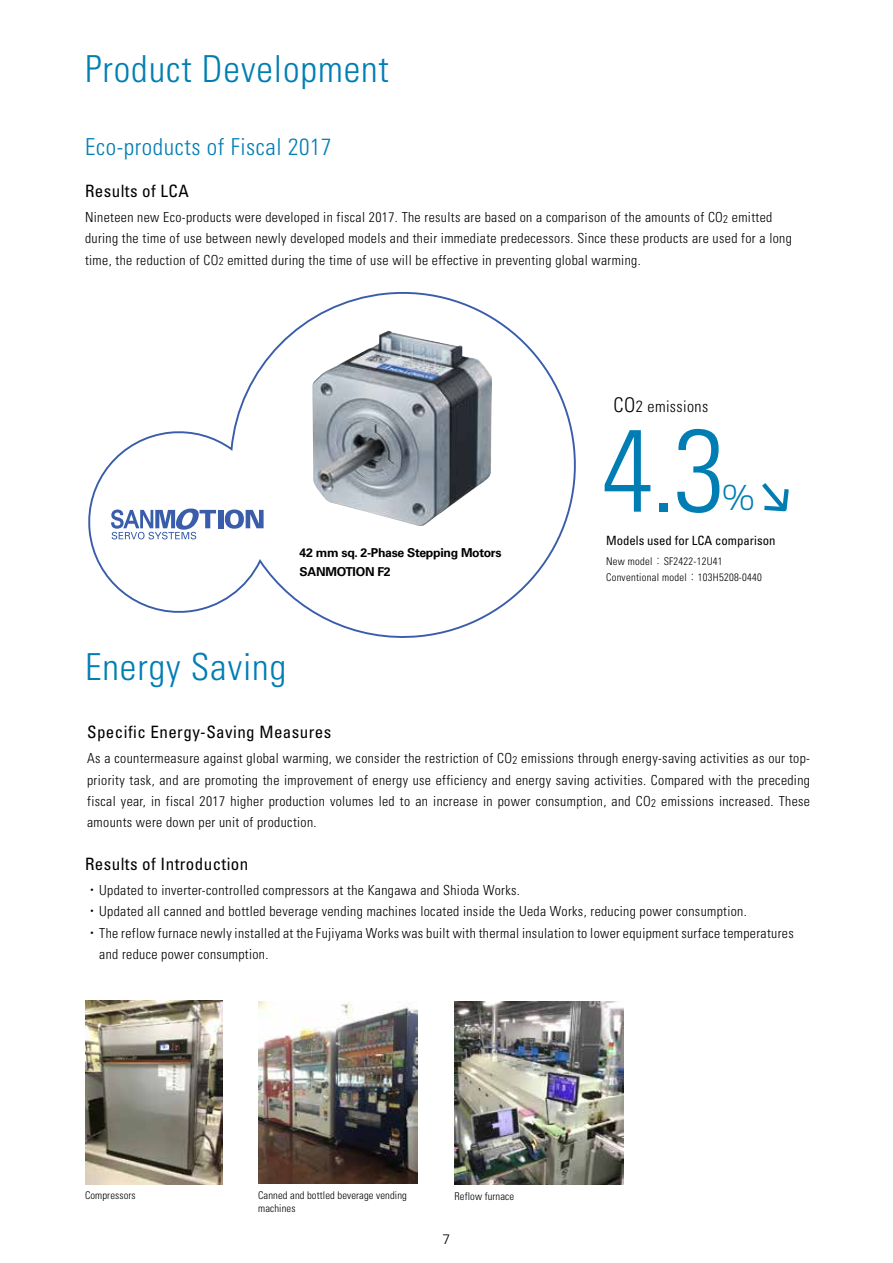
<style>
.page{position:relative;width:893px;height:1263px;background:#fff}
.page>*{position:absolute;margin:0;border:0;box-sizing:border-box;transform-origin:0 0}
.t1{font:300 condensed 117px "Univers LT Std";color:#007eb4}
.t2{font:300 condensed 37.2px "Univers LT Std";letter-spacing:.025em;color:#007eb4}
.t3{font:300 31.95px "Shin Go Pro";color:#007eb4}
.t4{font:300 condensed 23.4px "Univers LT Std";letter-spacing:.025em;color:#007eb4}
.t5{font:300 condensed 20.25px "Univers LT Std";color:#000}
.t6{font:condensed 16.95px "Univers LT Std";letter-spacing:.025em;color:#000}
.t7{font:300 condensed 15.9px "Univers LT Std";letter-spacing:.025em;color:#000}
.t8{font:300 condensed 13.8px/21.3px "Univers LT Std";letter-spacing:.025em;color:#000}
.t9{font:300 13.8px "Univers LT Std";color:#000}
.t10{font:condensed 12.75px "Univers LT Std";color:#000}
.t11{font:700 12.3px/19.2px "Univers LT Std";letter-spacing:-.025em;color:#000}
.t12{font:300 condensed 11.1px "Univers LT Std";color:#000}
.t13{font:300 condensed 10.65px/15.9px "Univers LT Std";letter-spacing:.01em;color:#000}
.s1{font-size:16.2px}
.s2{font-family:"Shin Go Pro";font-stretch:normal}
.s3{font-family:"Shin Go Pro";font-weight:400;font-stretch:normal}
</style>
<div class="page">
<svg style="left:88px;top:292px;width:488px;height:346px"></svg>
<svg style="left:762px;top:483px;width:27px;height:29px"></svg>
<img style="left:454px;top:1002px;width:170px;height:182px">
<img style="left:85px;top:1001px;width:138px;height:183px">
<img style="left:258px;top:1002px;width:160px;height:182px">
<img style="left:312px;top:331px;width:180px;height:195px">
<h2 class="t2" style="left:85px;top:46px;width:305px">Product Development</h2>
<h3 class="t4" style="left:85px;top:133px;width:248px">Eco-products of Fiscal 2017</h3>
<p class="t6" style="left:85px;top:180px;width:105px">Results of LCA</p>
<p class="t8" style="left:85px;top:207px;width:639px">Nineteen new Eco-products were developed in fiscal 2017. The results are based on a comparison of the amounts of CO</p>
<p class="t8" style="left:85px;top:228px;width:708px">during the time of use between newly developed models and their immediate predecessors. Since these products are used for a long</p>
<p class="t8" style="left:227px;top:249px;width:415px">emitted during the time of use will be effective in preventing global warming.</p>
<p class="t8" style="left:732px;top:207px;width:42px">emitted</p>
<p class="t12" style="left:723px;top:212px;width:6px">2</p>
<p class="t8" style="left:85px;top:249px;width:135px">time, the reduction of CO</p>
<p class="t12" style="left:219px;top:255px;width:6px">2</p>
<h3 class="t5" style="left:613px;top:393px;width:23px">CO</h3>
<p class="t7" style="left:636px;top:397px;width:74px"><span class="s1">2</span> emissions</p>
<p class="t11" style="left:300px;top:543px;width:203px">42 mm sq. 2-Phase Stepping Motors<br>SANMOTION 2F</p>
<h1 class="t1" style="left:601px;top:400px;width:125px">4.3</h1>
<h3 class="t3" style="left:722px;top:471px;width:33px">％</h3>
<p class="t10" style="left:606px;top:532px;width:171px">Models used for LCA comparison</p>
<p class="t13" style="left:606px;top:554px;width:157px">New model<span class="s2">：</span>SF2422-12U41<br>Conventional model<span class="s2">：</span>103H5208-0440</p>
<h2 class="t2" style="left:85px;top:645px;width:203px">Energy Saving</h2>
<p class="t6" style="left:87px;top:721px;width:246px">Specific Energy-Saving Measures</p>
<p class="t8" style="left:87px;top:769px;width:724px">priority task, and are promoting the improvement of energy use efficiency and energy saving activities. Compared with the preceding</p>
<p class="t8" style="left:87px;top:748px;width:426px">As a countermeasure against global warming, we consider the restriction of CO</p>
<p class="t8" style="left:521px;top:748px;width:290px">emissions through energy-saving activities as our top-</p>
<p class="t12" style="left:512px;top:753px;width:6px">2</p>
<p class="t8" style="left:87px;top:790px;width:565px">fiscal year in, fiscal 2017 higher production volumes led to an increase in power consumption, and CO amounts were down per unit of production.</p>
<p class="t8" style="left:661px;top:790px;width:150px">emissions increased. These</p>
<p class="t12" style="left:651px;top:796px;width:6px">2</p>
<p class="t6" style="left:85px;top:853px;width:165px">Results of Introduction</p>
<p class="t8" style="left:85px;top:880px;width:436px"><span class="s3">・</span>Updated to inverter-controlled compressors at the Kangawa and Shioda Works.</p>
<p class="t8" style="left:85px;top:901px;width:663px"><span class="s3">・</span>Updated all canned and bottled beverage vending machines located inside the Ueda Works, reducing power consumption.</p>
<p class="t8" style="left:85px;top:922px;width:710px"><span class="s3">・</span>The reflow furnace newly installed at the Fujiyama Works was built with thermal insulation to lower equipment surface temperatures</p>
<p class="t8" style="left:99px;top:943px;width:171px">and reduce power consumption.</p>
<p class="t13" style="left:85px;top:1187px;width:52px">Compressors</p>
<p class="t13" style="left:258px;top:1187px;width:150px">Canned and bottled beverage vending</p>
<p class="t13" style="left:258px;top:1200px;width:39px">machines</p>
<p class="t13" style="left:454px;top:1188px;width:61px">Reflow furnace</p>
<p class="t9" style="left:443px;top:1230px;width:9px">7</p>
</div>
